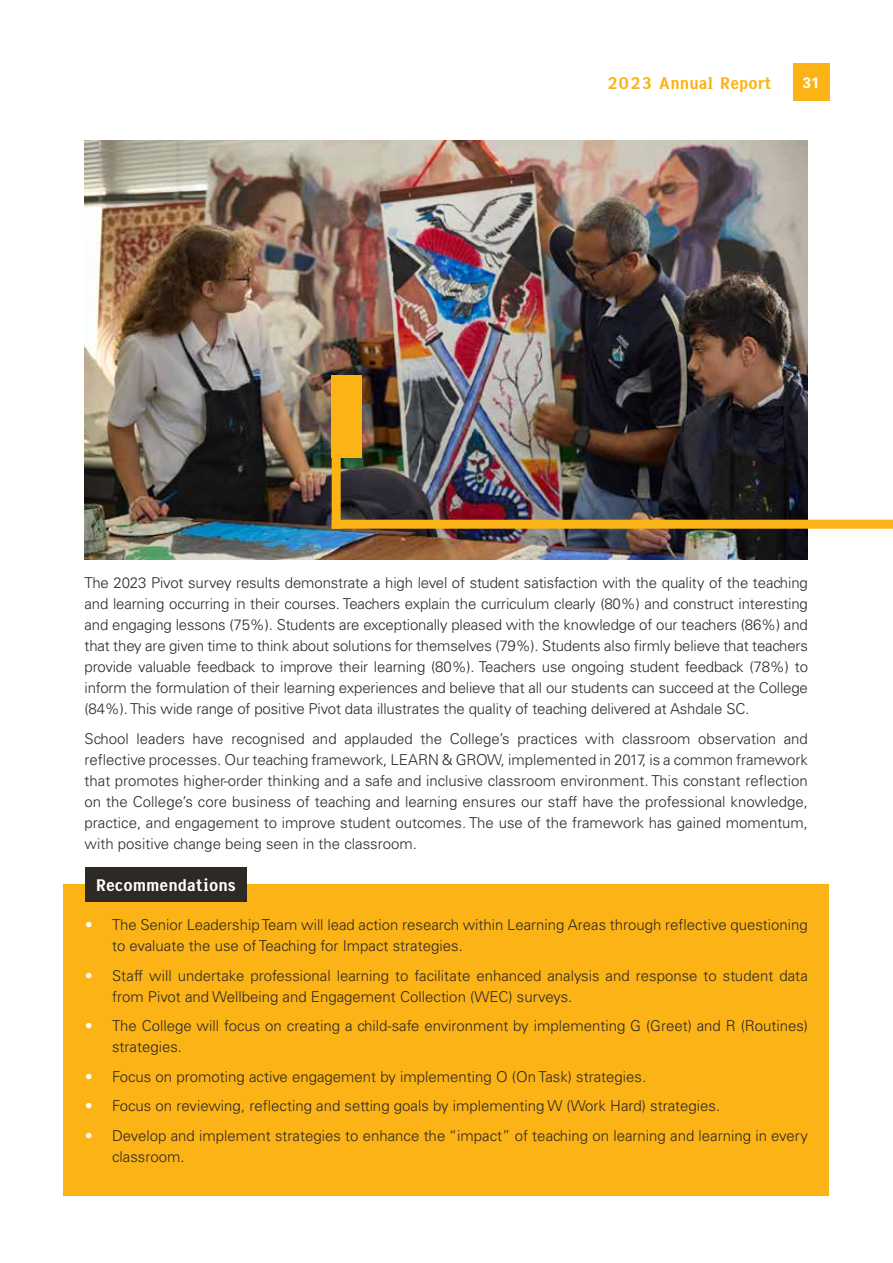
<style>
.page{position:relative;width:893px;height:1263px;background:#fff}
.page>*{position:absolute;margin:0;border:0;box-sizing:border-box;transform-origin:0 0}
.t1{font:18px "New Son Gothic No 5";color:#fcb316}
.t2{font:18px "New Son Gothic No 5";color:#fff}
.t3{font:300 15px/21px "Univers";color:#2d2925}
.t4{font:700 15px "Univers LT Std";color:#fff}
.s1{color:#fff}
</style>
<div class="page">
<div style="left:793px;top:64px;width:36px;height:37px;background:#fcb316"></div>
<div style="left:64px;top:884px;width:765px;height:312px;background:#fcb316"></div>
<div style="left:85px;top:867px;width:161px;height:35px;background:#2d2925"></div>
<img style="left:84px;top:140px;width:723px;height:419px">
<div style="left:332px;top:376px;width:30px;height:82px;background:#fcb316"></div>
<div style="left:336px;top:520px;width:557px;height:9px;background:#fcb316"></div>
<div style="left:332px;top:431px;width:9px;height:93px;background:#fcb316"></div>
<p class="t1" style="left:607px;top:72px;width:167px">2023 Annual Report</p>
<p class="t4" style="left:803px;top:74px;width:18px">31</p>
<p class="t3" style="left:85px;top:572px;width:725px;text-align:justify">The 2023 Pivot survey results demonstrate a high level of student satisfaction with the quality of the teaching and learning occurring in their courses. Teachers explain the curriculum clearly (80%) and construct interesting and engaging lessons (75%). Students are exceptionally pleased with the knowledge of our teachers (86%) and that they are given time to think about solutions for themselves (79%). Students also firmly believe that teachers provide valuable feedback to improve their learning (80%). Teachers use ongoing student feedback (78%) to inform the formulation of their learning experiences and believe that all our students can succeed at the College (84%). This wide range of positive Pivot data illustrates the quality of teaching delivered at Ashdale SC.</p>
<p class="t3" style="left:85px;top:728px;width:725px;text-align:justify">School leaders have recognised and applauded the College’s practices with classroom observation and reflective processes. Our teaching framework, LEARN &amp; GROW, implemented in 2017, is a common framework that promotes higher-order thinking and a safe and inclusive classroom environment. This constant reflection on the College’s core business of teaching and learning ensures our staff have the professional knowledge, practice, and engagement to improve student outcomes. The use of the framework has gained momentum, with positive change being seen in the classroom.</p>
<p class="t2" style="left:96px;top:874px;width:142px">Recommendations</p>
<p class="t3" style="left:112px;top:914px;width:697px;text-indent:-27px"><span class="s1">•</span> The Senior Leadership Team will lead action research within Learning Areas through reflective questioning to evaluate the use of Teaching for Impact strategies.</p>
<p class="t3" style="left:112px;top:965px;width:697px;text-indent:-27px"><span class="s1">•</span> Staff will undertake professional learning to facilitate enhanced analysis and response to student data from Pivot and Wellbeing and Engagement Collection (WEC) surveys.</p>
<p class="t3" style="left:112px;top:1015px;width:697px;text-indent:-27px"><span class="s1">•</span> The College will focus on creating a child-safe environment by implementing G (Greet) and R (Routines) strategies.</p>
<p class="t3" style="left:85px;top:1066px;width:563px"><span class="s1">•</span> Focus on promoting active engagement by implementing O (On Task) strategies.</p>
<p class="t3" style="left:85px;top:1095px;width:637px"><span class="s1">•</span> Focus on reviewing, reflecting and setting goals by implementing W (Work Hard) strategies.</p>
<p class="t3" style="left:112px;top:1125px;width:697px;text-indent:-27px"><span class="s1">•</span> Develop and implement strategies to enhance the “impact” of teaching on learning and learning in every classroom.</p>
</div>
